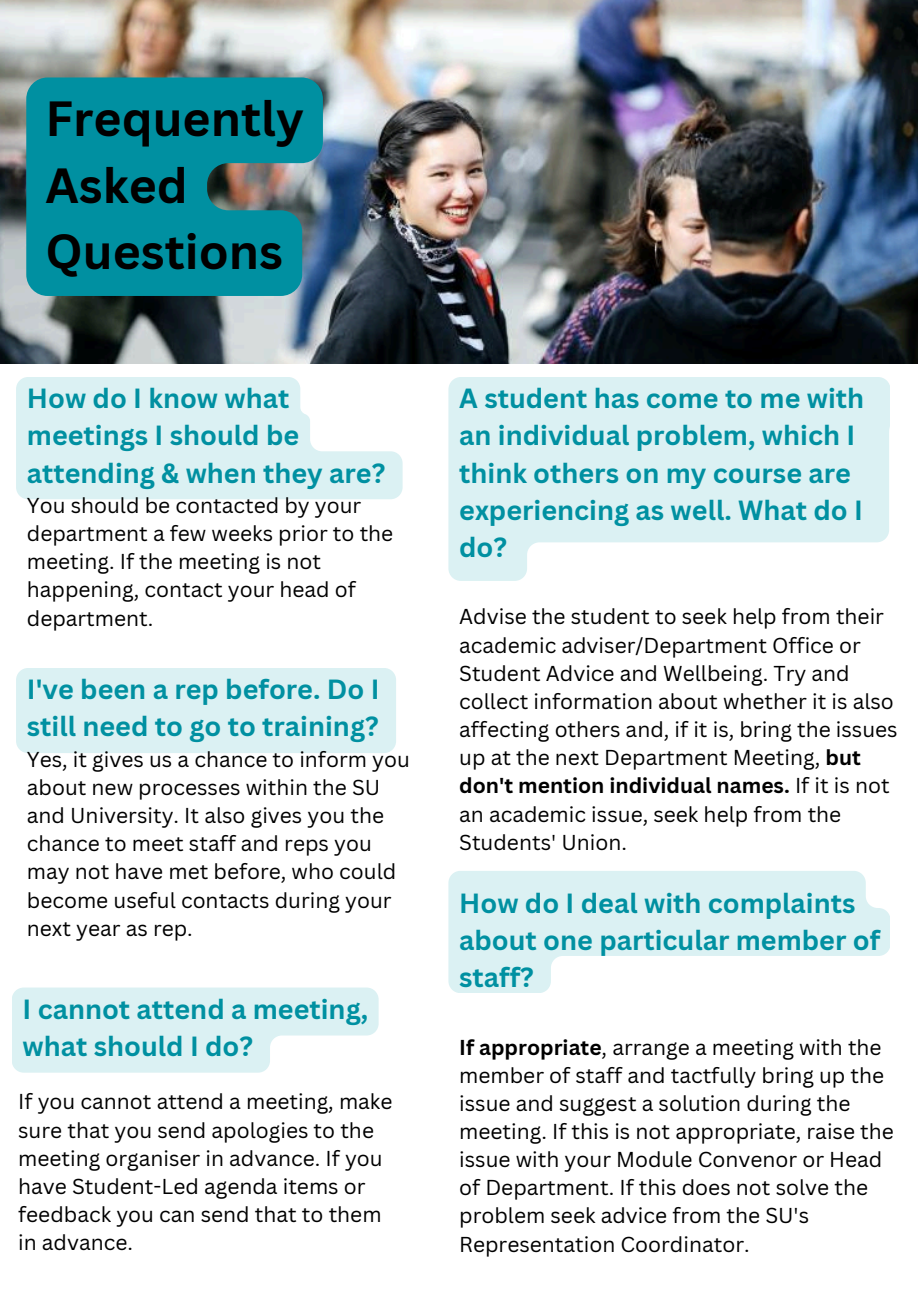
<style>
.page{position:relative;width:918px;height:1289px;background:#fff}
.page>*{position:absolute;margin:0;border:0;box-sizing:border-box;transform-origin:0 0}
.t1{font:700 48px/66.3px "Canva Sans";color:#000}
.t2{font:700 27px/37.2px "Canva Sans";color:#0090a1}
.t3{font:21px/28.2px "Canva Sans";color:#000}
.s1{font-weight:700}
</style>
<div class="page">
<img style="left:0;top:0;width:918px;height:363px">
<svg style="left:12px;top:987px;width:367px;height:85px;background:#dff2f4"></svg>
<div style="left:16px;top:668px;width:380px;height:85px;background:#dbf1f3"></div>
<svg style="left:16px;top:377px;width:387px;height:122px"></svg>
<svg style="left:26px;top:77px;width:297px;height:219px;background:#0e8c9c"></svg>
<svg style="left:448px;top:377px;width:442px;height:204px;fill:#dbf1f3"></svg>
<svg style="left:448px;top:871px;width:442px;height:121px;fill:#dbf1f3"></svg>
<h1 class="t1" style="left:45px;top:85px;width:260px">Frequently<br>Asked<br>Questions</h1>
<p class="t2" style="left:27px;top:379px;width:360px">How do I know what meetings I should be attending &amp; when they are?</p>
<h2 class="t3" style="left:27px;top:490px;width:368px">You should be contacted by your department a few weeks prior to the meeting. If the meeting is not happening, contact your head of department.</h2>
<p class="t2" style="left:27px;top:670px;width:354px">I've been a rep before. Do I still need to go to training?</p>
<p class="t3" style="left:27px;top:744px;width:385px">Yes, it gives us a chance to inform you about new processes within the SU and University. It also gives you the chance to meet staff and reps you may not have met before, who could become useful contacts during your next year as rep.</p>
<p class="t2" style="left:23px;top:989px;width:347px">I cannot attend a meeting, what should I do?</p>
<p class="t3" style="left:18px;top:1086px;width:376px">If you cannot attend a meeting, make sure that you send apologies to the meeting organiser in advance. If you have Student-Led agenda items or feedback you can send that to them in advance.</p>
<p class="t2" style="left:459px;top:379px;width:407px">A student has come to me with an individual problem, which I think others on my course are experiencing as well. What do I do?</p>
<h2 class="t3" style="left:459px;top:602px;width:440px">Advise the student to seek help from their academic adviser/Department Office or Student Advice and Wellbeing. Try and collect information about whether it is also affecting others and, if it is, bring the issues up at the next Department Meeting, <span class="s1">but don't mention individual names.</span> If it is not an academic issue, seek help from the Students' Union.</h2>
<p class="t2" style="left:459px;top:883px;width:423px">How do I deal with complaints about one particular member of staff?</p>
<h2 class="t3" style="left:459px;top:1032px;width:436px"><span class="s1">If appropriate</span>, arrange a meeting with the member of staff and tactfully bring up the issue and suggest a solution during the meeting. If this is not appropriate, raise the issue with your Module Convenor or Head of Department. If this does not solve the problem seek advice from the SU's Representation Coordinator.</h2>
</div>
